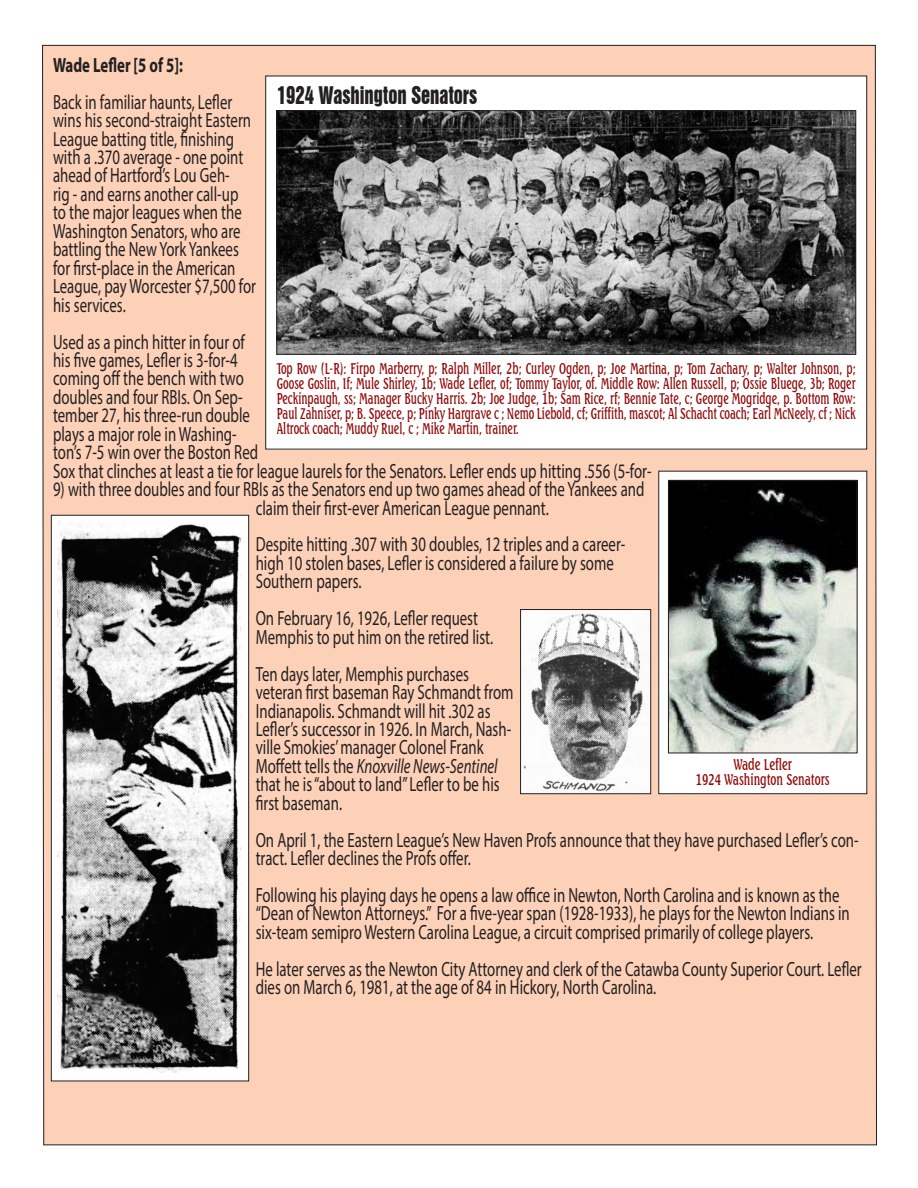
<style>
.page{position:relative;width:918px;height:1188px;background:#fff}
.page>*{position:absolute;margin:0;border:0;box-sizing:border-box;transform-origin:0 0}
.t1{font:22.35px "Swiss 921 BT Regular A";color:#231f20;scale:.84 1}
.t2{font:20.7px/18.5px "Myriad Pro";color:#231f20;scale:.72 1}
.t3{font:700 20.7px "Myriad Pro";color:#231f20;scale:.72 1}
.t4{font:500 15px/15px "Seagull BT";color:#900505;text-align:justify;scale:.7 1}
.t5{font:500 15px "Seagull BT";color:#900505;scale:.75 1}
.s1{font-style:italic}
</style>
<div class="page">
<div style="left:42px;top:45px;width:835px;height:1101px;background:#fcd1b8"></div>
<div style="left:266px;top:76px;width:601px;height:373px;background:#fff"></div>
<img style="left:279px;top:113px;width:575px;height:240px">
<div style="left:277px;top:111px;width:579px;height:244px;border:1px solid #231f20"></div>
<div style="left:659px;top:471px;width:208px;height:323px;background:#fff"></div>
<img style="left:670px;top:482px;width:185px;height:269px">
<div style="left:668px;top:480px;width:189px;height:273px;border:1px solid #231f20"></div>
<div style="left:51px;top:515px;width:198px;height:566px;background:#fff"></div>
<img style="left:58px;top:522px;width:184px;height:551px">
<div style="left:51px;top:515px;width:198px;height:566px;border:1px solid #231f20"></div>
<img style="left:522px;top:611px;width:127px;height:181px">
<div style="left:520px;top:609px;width:131px;height:185px;border:1px solid #231f20"></div>
<p class="t3" style="left:53px;top:51px;width:182px">Wade Lefler [5 of 5]:</p>
<p class="t2" style="left:53px;top:92px;width:283px">Back in familiar haunts, Lefler wins his second-straight Eastern<br>League batting title, finishing with a .370 average - one point ahead of Hartford’s Lou Geh-<br>rig - and earns another call-up to the major leagues when the<br>Washington Senators, who are battling the New York Yankees for first-place in the American<br>League, pay Worcester $7,500 for his services.</p>
<p class="t2" style="left:53px;top:332px;width:833px">Used as a pinch hitter in four of<br>his five games, Lefler is 3-for-4<br>coming off the bench with two<br>doubles and four RBIs. On Sep-<br>tember 27, his three-run double<br>plays a major role in Washing-<br>ton’s 7-5 win over the Boston Red<br>Sox that clinches at least a tie for league laurels for the Senators. Lefler ends up hitting .556 (5-for-</p>
<p class="t2" style="left:256px;top:480px;width:541px;text-indent:-203px">9) with three doubles and four RBIs as the Senators end up two games ahead of the Yankees and claim their first-ever American League pennant.</p>
<p class="t2" style="left:256px;top:535px;width:515px">Despite hitting .307 with 30 doubles, 12 triples and a career&shy;high 10 stolen bases, Lefler is considered a failure by some<br>Southern papers.</p>
<p class="t2" style="left:256px;top:609px;width:331px">On February 16, 1926, Lefler request<br>Memphis to put him on the retired list.</p>
<p class="t2" style="left:256px;top:664px;width:360px">Ten days later, Memphis purchases veteran first baseman Ray Schmandt from Indianapolis. Schmandt will hit .302 as Lefler’s successor in 1926. In March, Nash&shy;ville Smokies’ manager Colonel Frank Moffett tells the <span class="s1">Knoxville News-Sentinel </span>that he is “about to land” Lefler to be his first baseman.</p>
<p class="t2" style="left:256px;top:830px;width:839px">On April 1, the Eastern League’s New Haven Profs announce that they have purchased Lefler’s con&shy;tract. Lefler declines the Profs offer.</p>
<p class="t2" style="left:256px;top:886px;width:827px">Following his playing days he opens a law office in Newton, North Carolina and is known as the “Dean of Newton Attorneys.” For a five-year span (1928-1933), he plays for the Newton Indians in six-team semipro Western Carolina League, a circuit comprised primarily of college players.</p>
<p class="t2" style="left:256px;top:959px;width:843px">He later serves as the Newton City Attorney and clerk of the Catawba County Superior Court. Lefler dies on March 6, 1981, at the age of 84 in Hickory, North Carolina.</p>
<p class="t1" style="left:277px;top:81px;width:240px">1924 Washington Senators</p>
<p class="t4" style="left:277px;top:361px;width:828px">Top Row (L-R): Firpo Marberry, p; Ralph Miller, 2b; Curley Ogden, p; Joe Martina, p; Tom Zachary, p; Walter Johnson, p; Goose Goslin, If; Mule Shirley, 1b; Wade Lefler, of; Tommy Taylor, of. Middle Row: Allen Russell, p; Ossie Bluege, 3b; Roger Peckinpaugh, ss; Manager Bucky Harris. 2b; Joe Judge, 1b; Sam Rice, rf; Bennie Tate, c; George Mogridge, p. Bottom Row:<br>Paul Zahniser, p; B. Speece, p; Pinky Hargrave c ; Nemo Liebold, cf; Griffith, mascot; Al Schacht coach; Earl McNeely, cf ; Nick Altrock coach; Muddy Ruel, c ; Mike Martin, trainer.</p>
<p class="t5" style="left:733px;top:754px;width:80px">Wade Lefler</p>
<p class="t5" style="left:696px;top:769px;width:180px">1924 Washington Senators</p>
</div>
